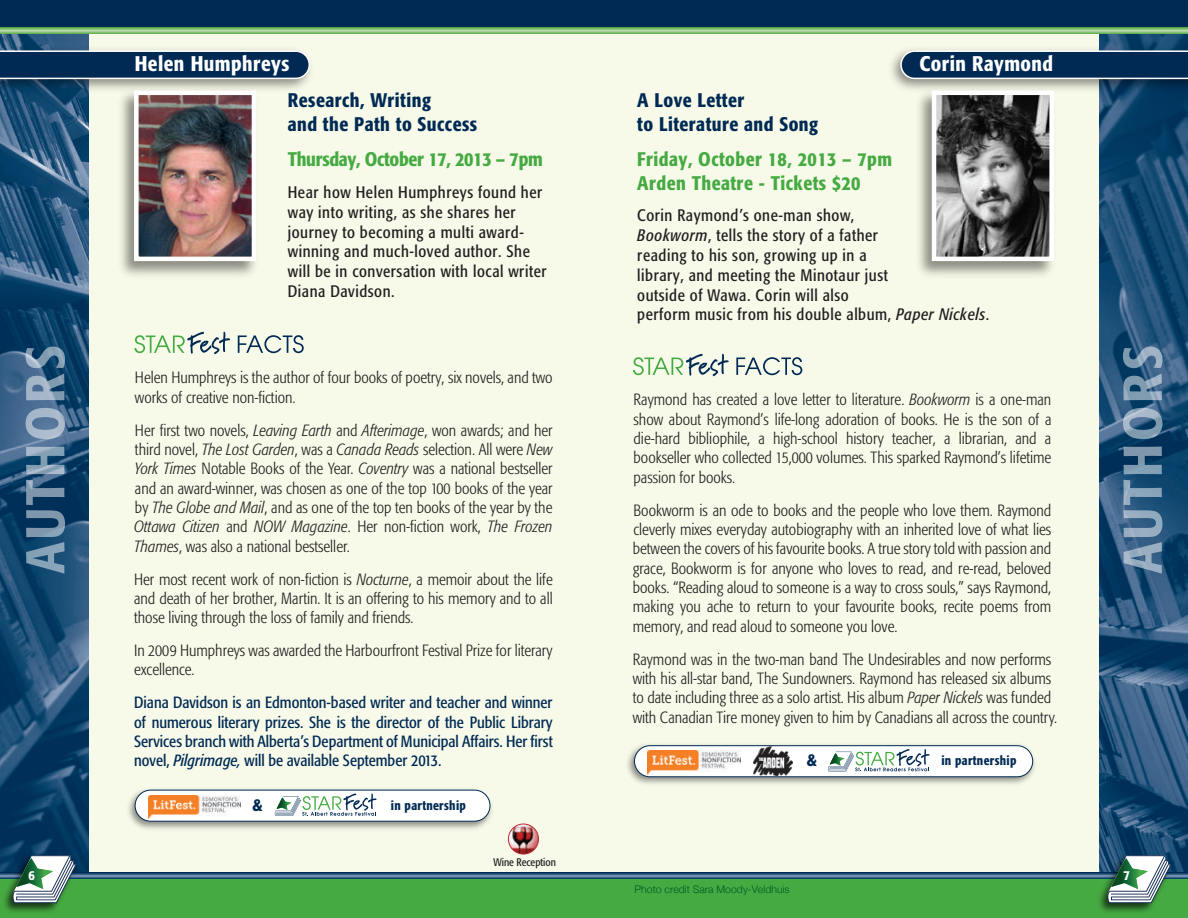
<style>
.page{position:relative;width:1188px;height:918px;background:#fff}
.page>*{position:absolute;margin:0;border:0;box-sizing:border-box;transform-origin:0 0}
.t1{font:500 condensed 21px "Formata";letter-spacing:.025em;color:#fff}
.t2{font:500 condensed 19.5px/23.4px "Formata";letter-spacing:.025em;color:#002a54}
.t3{font:500 condensed 19.5px/23.4px "Formata";letter-spacing:.025em;color:#46aa42}
.t4{font:500 condensed 19.5px "Formata";letter-spacing:-.015em;color:#46aa42}
.t5{font:500 condensed 18px "Formata";color:#002a54}
.t6{font:condensed 16.5px/19.8px "Formata";letter-spacing:.035em;color:#231f20}
.t7{font:300 condensed 16.2px/19.4px "Formata";color:#231f20;text-align:justify}
.t8{font:condensed 16.2px/19.4px "Formata";color:#002a54;text-align:justify}
.t9{font:500 condensed 13.5px "Formata";color:#fff}
.t10{font:500 condensed 12.9px "Formata";letter-spacing:.025em;color:#002a54}
.t11{font:condensed 10.95px "Formata";color:#231f20}
.t12{font:300 10.5px "Helvetica Neue";color:#005924}
.s1{font-style:italic}
</style>
<div class="page">
<div style="left:89px;top:27px;width:1010px;height:850px;background:#f7fae9"></div>
<img style="left:1099px;top:33px;width:89px;height:839px">
<img style="left:0;top:33px;width:89px;height:839px">
<div style="left:0;top:0;width:1188px;height:27px;background:#002a54"></div>
<div style="left:0;top:878px;width:1188px;height:40px;background:#46aa42"></div>
<svg style="left:81px;top:872px;width:1107px;height:7px;background:#355e84"></svg>
<svg style="left:0;top:27px;width:1188px;height:6px;background:#88c27c"></svg>
<img style="left:0;top:42px;width:293px;height:55px">
<svg style="left:0;top:50px;width:308px;height:29px"></svg>
<img style="left:33px;top:59px;width:278px;height:224px">
<img style="left:139px;top:96px;width:112px;height:160px">
<div style="left:134px;top:91px;width:122px;height:170px;border:4px solid #fff"></div>
<svg style="left:134px;top:332px;width:96px;height:22px"></svg>
<svg style="left:238px;top:335px;width:66px;height:18px"></svg>
<img style="left:891px;top:42px;width:297px;height:55px">
<svg style="left:900px;top:50px;width:288px;height:29px;background:#1d4267"></svg>
<svg style="left:25px;top:347px;width:40px;height:227px;background:#587a98"></svg>
<svg style="left:1123px;top:347px;width:39px;height:227px;background:#597c9a"></svg>
<img style="left:891px;top:67px;width:223px;height:248px">
<img style="left:937px;top:96px;width:112px;height:160px">
<div style="left:932px;top:91px;width:122px;height:170px;border:4px solid #fff"></div>
<svg style="left:633px;top:354px;width:96px;height:22px"></svg>
<svg style="left:736px;top:357px;width:66px;height:18px"></svg>
<img style="left:128px;top:789px;width:364px;height:40px">
<div style="left:135px;top:790px;width:355px;height:31px;background:#fff;border-radius:16px"></div>
<div style="left:135px;top:790px;width:355px;height:32px;border:1px solid #002a54;border-radius:16px"></div>
<svg style="left:275px;top:793px;width:102px;height:23px"></svg>
<img style="left:149px;top:795px;width:92px;height:24px">
<img style="left:508px;top:824px;width:30px;height:30px;border-radius:15px">
<div style="left:508px;top:824px;width:31px;height:30px;border:1px solid #bf2b37;border-radius:50%"></div>
<img style="left:627px;top:744px;width:408px;height:40px">
<div style="left:634px;top:746px;width:399px;height:31px;background:#fff;border-radius:16px"></div>
<div style="left:634px;top:745px;width:399px;height:32px;border:1px solid #002a54;border-radius:16px"></div>
<svg style="left:828px;top:749px;width:102px;height:23px"></svg>
<img style="left:648px;top:751px;width:92px;height:24px">
<img style="left:753px;top:747px;width:39px;height:29px">
<img style="left:0;top:851px;width:81px;height:61px">
<svg style="left:12px;top:855px;width:64px;height:48px"></svg>
<img style="left:1094px;top:851px;width:82px;height:61px">
<svg style="left:1107px;top:855px;width:64px;height:48px"></svg>
<p class="t1" style="left:135px;top:51px;width:156px">Helen Humphreys</p>
<p class="t2" style="left:288px;top:89px;width:191px">Research, Writing<br>and the Path to Success</p>
<p class="t4" style="left:288px;top:147px;width:256px">Thursday, October 17, 2013 – 7pm</p>
<p class="t6" style="left:288px;top:182px;width:260px">Hear how Helen Humphreys found her way into writing, as she shares her journey to becoming a multi award&shy;winning and much-loved author. She will be in conversation with local writer<br>Diana Davidson.</p>
<p class="t7" style="left:135px;top:368px;width:419px">Helen Humphreys is the author of four books of poetry, six novels, and two works of creative non-fiction.</p>
<p class="t7" style="left:134px;top:420px;width:420px">Her first two novels, <span class="s1">Leaving Earth</span> and <span class="s1">Afterimage</span>, won awards; and her third novel, <span class="s1">The Lost Garden</span>, was a <span class="s1">Canada Reads</span> selection. All were <span class="s1">New York Times</span> Notable Books of the Year. <span class="s1">Coventry</span> was a national bestseller and an award-winner, was chosen as one of the top 100 books of the year by <span class="s1">The Globe and Mail</span>, and as one of the top ten books of the year by the <span class="s1">Ottawa Citizen</span> and <span class="s1">NOW Magazine</span>. Her non-fiction work, <span class="s1">The Frozen Thames</span>, was also a national bestseller.</p>
<p class="t7" style="left:134px;top:569px;width:420px">Her most recent work of non-fiction is <span class="s1">Nocturne</span>, a memoir about the life and death of her brother, Martin. It is an offering to his memory and to all those living through the loss of family and friends.</p>
<p class="t7" style="left:134px;top:641px;width:420px">In 2009 Humphreys was awarded the Harbourfront Festival Prize for literary excellence.</p>
<p class="t8" style="left:134px;top:693px;width:420px">Diana Davidson is an Edmonton-based writer and teacher and winner of numerous literary prizes. She is the director of the Public Library Services branch with Alberta’s Department of Municipal Affairs. Her first novel, <span class="s1">Pilgrimage,</span> will be available September 2013.</p>
<p class="t5" style="left:252px;top:793px;width:12px">&amp;</p>
<p class="t10" style="left:391px;top:797px;width:77px">in partnership</p>
<p class="t11" style="left:493px;top:855px;width:64px">Wine Reception</p>
<p class="t1" style="left:919px;top:51px;width:135px">Corin Raymond</p>
<p class="t2" style="left:637px;top:89px;width:182px">A Love Letter<br>to Literature and Song</p>
<p class="t3" style="left:637px;top:147px;width:256px">Friday, October 18, 2013 – 7pm<br>Arden Theatre - Tickets $20</p>
<p class="t6" style="left:637px;top:206px;width:354px">Corin Raymond’s one-man show,<br><span class="s1">Bookworm</span>, tells the story of a father<br>reading to his son, growing up in a<br>library, and meeting the Minotaur just<br>outside of Wawa. Corin will also<br>perform music from his double album, <span class="s1">Paper Nickels</span>.</p>
<p class="t7" style="left:634px;top:390px;width:419px">Raymond has created a love letter to literature. <span class="s1">Bookworm</span> is a one-man show about Raymond’s life-long adoration of books. He is the son of a die-hard bibliophile, a high-school history teacher, a librarian, and a bookseller who collected 15,000 volumes. This sparked Raymond’s lifetime passion for books.</p>
<p class="t7" style="left:633px;top:501px;width:420px">Bookworm is an ode to books and the people who love them. Raymond cleverly mixes everyday autobiography with an inherited love of what lies between the covers of his favourite books. A true story told with passion and grace, Bookworm is for anyone who loves to read, and re-read, beloved books. “Reading aloud to someone is a way to cross souls,” says Raymond, making you ache to return to your favourite books, recite poems from memory, and read aloud to someone you love.</p>
<p class="t7" style="left:633px;top:649px;width:426px;text-align:left">Raymond was in the two-man band The Undesirables and now performs with his all-star band, The Sundowners. Raymond has released six albums to date including three as a solo artist. His album <span class="s1">Paper Nickels</span> was funded with Canadian Tire money given to him by Canadians all across the country.</p>
<p class="t5" style="left:806px;top:749px;width:12px">&amp;</p>
<p class="t10" style="left:941px;top:753px;width:77px">in partnership</p>
<p class="t9" style="left:29px;top:867px;width:8px">6</p>
<p class="t9" style="left:1124px;top:867px;width:8px">7</p>
<p class="t12" style="left:635px;top:881px;width:157px">Photo credit Sara Moody-Veldhuis</p>
</div>
